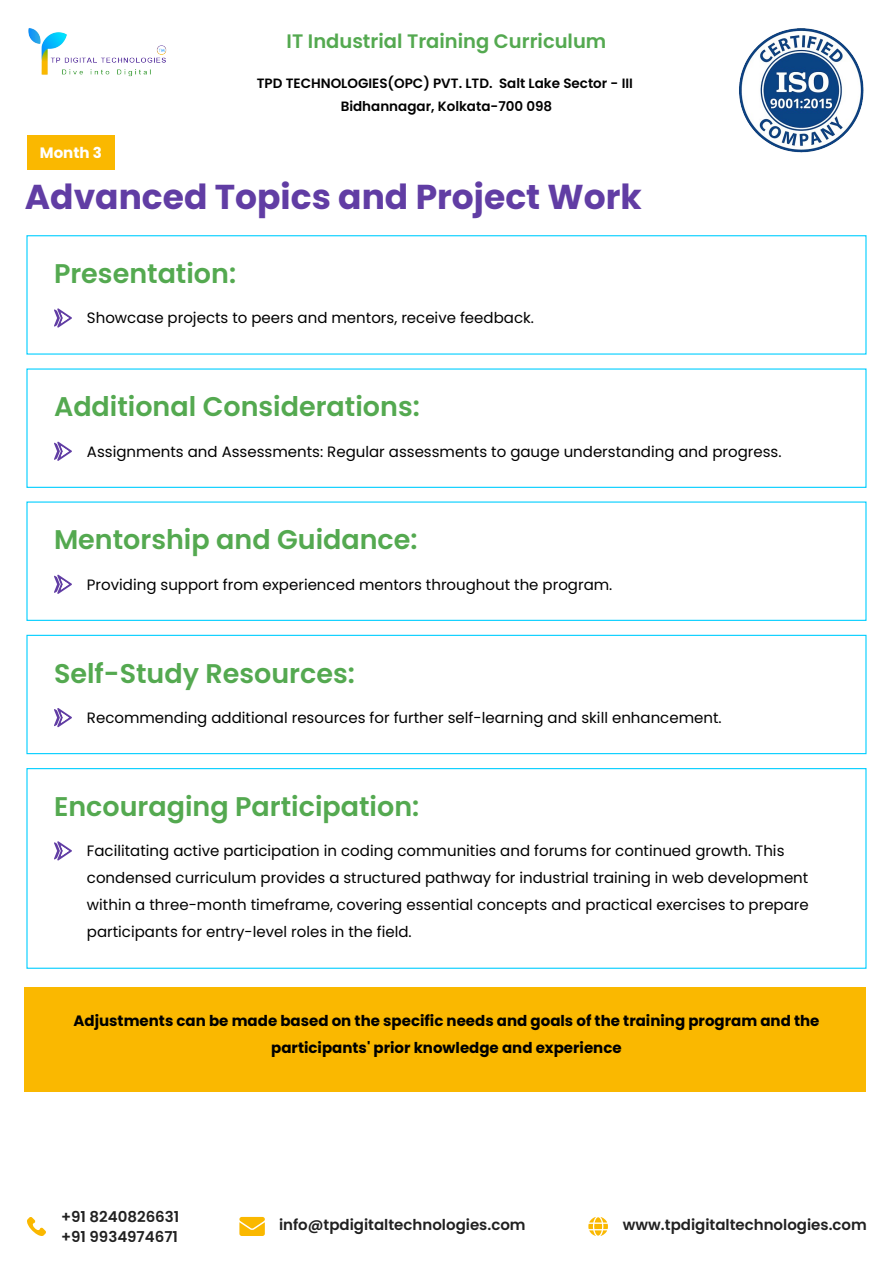
<style>
.page{position:relative;width:893px;height:1263px;background:#fff}
.page>*{position:absolute;margin:0;border:0;box-sizing:border-box;transform-origin:0 0}
.t1{font:700 34.5px "Poppins";color:#613da4}
.t2{font:600 27px "Poppins";color:#54a950}
.t3{font:600 19.5px "Poppins";color:#54a950}
.t4{font:15px/27px "Poppins";color:#000}
.t5{font:700 15px/27px "Poppins";color:#000;text-align:center}
.t6{font:600 15px/20px "Poppins";color:#212121}
.t7{font:700 15px "Poppins";color:#fff}
.t8{font:600 13.5px/22.5px "Poppins";color:#000;text-align:center}
</style>
<div class="page">
<div style="left:25px;top:987px;width:841px;height:104px;background:#fab800"></div>
<div style="left:27px;top:135px;width:88px;height:35px;background:#fab800"></div>
<div style="left:26px;top:235px;width:841px;height:120px;border:1px solid #00ceff"></div>
<svg style="left:54px;top:308px;width:18px;height:20px"></svg>
<div style="left:26px;top:368px;width:841px;height:120px;border:1px solid #00ceff"></div>
<svg style="left:54px;top:442px;width:18px;height:19px"></svg>
<div style="left:26px;top:501px;width:841px;height:120px;border:1px solid #00ceff"></div>
<svg style="left:54px;top:575px;width:18px;height:19px"></svg>
<div style="left:26px;top:635px;width:841px;height:119px;border:1px solid #00ceff"></div>
<svg style="left:54px;top:708px;width:18px;height:19px"></svg>
<div style="left:26px;top:768px;width:841px;height:201px;border:1px solid #00ceff"></div>
<svg style="left:54px;top:841px;width:18px;height:19px"></svg>
<img style="left:28px;top:28px;width:139px;height:49px">
<img style="left:739px;top:28px;width:125px;height:125px">
<svg style="left:239px;top:1217px;width:26px;height:19px"></svg>
<svg style="left:588px;top:1217px;width:20px;height:19px"></svg>
<svg style="left:27px;top:1217px;width:19px;height:19px"></svg>
<p class="t7" style="left:40px;top:144px;width:64px">Month 3</p>
<h3 class="t3" style="left:287px;top:30px;width:321px">IT Industrial Training Curriculum</h3>
<p class="t8" style="left:257px;top:72px;width:378px">TPD TECHNOLOGIES(OPC) PVT. LTD. Salt Lake Sector - III<br>Bidhannagar, Kolkata-700 098</p>
<h1 class="t1" style="left:25px;top:177px;width:619px">Advanced Topics and Project Work</h1>
<h2 class="t2" style="left:54px;top:258px;width:184px">Presentation:</h2>
<p class="t4" style="left:87px;top:305px;width:449px">Showcase projects to peers and mentors, receive feedback.</p>
<h2 class="t2" style="left:54px;top:391px;width:367px">Additional Considerations:</h2>
<p class="t4" style="left:87px;top:438px;width:696px">Assignments and Assessments: Regular assessments to gauge understanding and progress.</p>
<h2 class="t2" style="left:54px;top:524px;width:365px">Mentorship and Guidance:</h2>
<p class="t4" style="left:87px;top:571px;width:527px">Providing support from experienced mentors throughout the program.</p>
<h2 class="t2" style="left:54px;top:657px;width:302px">Self-Study Resources:</h2>
<p class="t4" style="left:87px;top:704px;width:636px">Recommending additional resources for further self-learning and skill enhancement.</p>
<h2 class="t2" style="left:54px;top:791px;width:367px">Encouraging Participation:</h2>
<p class="t4" style="left:87px;top:837px;width:723px">Facilitating active participation in coding communities and forums for continued growth. This condensed curriculum provides a structured pathway for industrial training in web development within a three-month timeframe, covering essential concepts and practical exercises to prepare participants for entry-level roles in the field.</p>
<p class="t5" style="left:73px;top:1007px;width:747px">Adjustments can be made based on the specific needs and goals of the training program and the participants' prior knowledge and experience</p>
<p class="t6" style="left:61px;top:1207px;width:120px">+91 8240826631 +91 9934974671</p>
<p class="t6" style="left:279px;top:1215px;width:248px">info@tpdigitaltechnologies.com</p>
<p class="t6" style="left:623px;top:1215px;width:245px">www.tpdigitaltechnologies.com</p>
</div>
